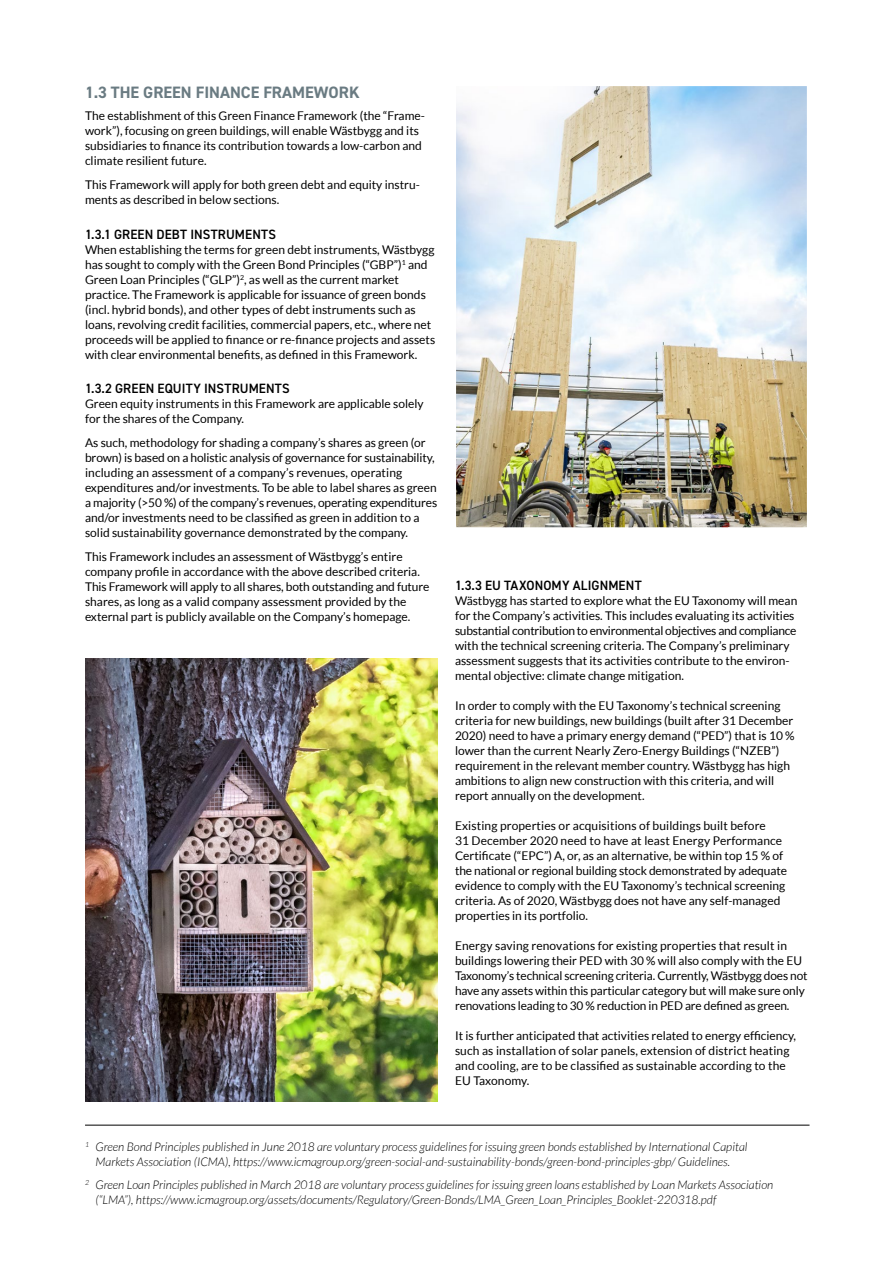
<style>
.page{position:relative;width:893px;height:1263px;background:#fff}
.page>*{position:absolute;margin:0;border:0;box-sizing:border-box;transform-origin:0 0}
.t1{font:700 16.5px "DIN2014";color:#6a7b82}
.t2{font:600 13.5px "DIN2014";letter-spacing:.01em;color:#000}
.t3{font:12px/15px "Lato";color:#000}
.t4{font:italic 300 12px/15px "Lato";color:#000;text-align:center}
</style>
<div class="page">
<hr style="left:85px;top:1125px;width:724px;height:1px;background:#000">
<img style="left:85px;top:658px;width:353px;height:443px">
<img style="left:456px;top:86px;width:351px;height:442px">
<h1 class="t1" style="left:85px;top:81px;width:276px">1.3 THE GREEN FINANCE FRAMEWORK</h1>
<p class="t3" style="left:85px;top:108px;width:341px">The establishment of this Green Finance Framework (the “Frame&shy;work”), focusing on green buildings, will enable Wästbygg and its subsidiaries to finance its contribution towards a low-carbon and climate resilient future.</p>
<p class="t3" style="left:85px;top:177px;width:336px">This Framework will apply for both green debt and equity instru&shy;ments as described in below sections.</p>
<p class="t2" style="left:85px;top:225px;width:192px">1.3.1 GREEN DEBT INSTRUMENTS</p>
<p class="t3" style="left:85px;top:242px;width:352px">When establishing the terms for green debt instruments, Wästbygg has sought to comply with the Green Bond Principles (“GBP”)<sup>1</sup> and Green Loan Principles (“GLP”)<sup>2</sup>, as well as the current market practice. The Framework is applicable for issuance of green bonds (incl. hybrid bonds), and other types of debt instruments such as loans, revolving credit facilities, commercial papers, etc., where net proceeds will be applied to finance or re-finance projects and assets with clear environmental benefits, as defined in this Framework.</p>
<p class="t2" style="left:85px;top:380px;width:206px">1.3.2 GREEN EQUITY INSTRUMENTS</p>
<p class="t3" style="left:85px;top:396px;width:340px">Green equity instruments in this Framework are applicable solely for the shares of the Company.</p>
<p class="t3" style="left:85px;top:435px;width:354px">As such, methodology for shading a company’s shares as green (or brown) is based on a holistic analysis of governance for sustainability, including an assessment of a company’s revenues, operating expenditures and/or investments. To be able to label shares as green a majority (&gt;50 %) of the company’s revenues, operating expenditures and/or investments need to be classified as green in addition to a solid sustainability governance demonstrated by the company.</p>
<p class="t3" style="left:85px;top:549px;width:346px">This Framework includes an assessment of Wästbygg’s entire company profile in accordance with the above described criteria.<br>This Framework will apply to all shares, both outstanding and future shares, as long as a valid company assessment provided by the external part is publicly available on the Company’s homepage.</p>
<p class="t2" style="left:455px;top:576px;width:188px">1.3.3 EU TAXONOMY ALIGNMENT</p>
<p class="t3" style="left:455px;top:593px;width:344px">Wästbygg has started to explore what the EU Taxonomy will mean for the Company’s activities. This includes evaluating its activities substantial contribution to environmental objectives and compliance with the technical screening criteria. The Company’s preliminary assessment suggests that its activities contribute to the environ&shy;mental objective: climate change mitigation.</p>
<p class="t3" style="left:455px;top:698px;width:341px">In order to comply with the EU Taxonomy’s technical screening criteria for new buildings, new buildings (built after 31 December 2020) need to have a primary energy demand (“PED”) that is 10 % lower than the current Nearly Zero-Energy Buildings (“NZEB”) requirement in the relevant member country. Wästbygg has high ambitions to align new construction with this criteria, and will report annually on the development.</p>
<p class="t3" style="left:455px;top:818px;width:333px">Existing properties or acquisitions of buildings built before<br>31 December 2020 need to have at least Energy Performance Certificate (“EPC”) A, or, as an alternative, be within top 15 % of the national or regional building stock demonstrated by adequate evidence to comply with the EU Taxonomy’s technical screening criteria. As of 2020, Wästbygg does not have any self-managed properties in its portfolio.</p>
<p class="t3" style="left:455px;top:938px;width:354px">Energy saving renovations for existing properties that result in buildings lowering their PED with 30 % will also comply with the EU Taxonomy’s technical screening criteria. Currently, Wästbygg does not have any assets within this particular category but will make sure only renovations leading to 30 % reduction in PED are defined as green.</p>
<p class="t3" style="left:455px;top:1028px;width:343px">It is further anticipated that activities related to energy efficiency, such as installation of solar panels, extension of district heating and cooling, are to be classified as sustainable according to the EU Taxonomy.</p>
<p class="t4" style="left:85px;top:1140px;width:664px"><sup>1</sup> Green Bond Principles published in June 2018 are voluntary process guidelines for issuing green bonds established by International Capital<br>Markets Association (ICMA), https://www.icmagroup.org/green-social-and-sustainability-bonds/green-bond-principles-gbp/ Guidelines.</p>
<p class="t4" style="left:96px;top:1177px;width:679px;text-align:left;text-indent:-11px"><sup>2</sup> Green Loan Principles published in March 2018 are voluntary process guidelines for issuing green loans established by Loan Markets Association (“LMA”), https://www.icmagroup.org/assets/documents/Regulatory/Green-Bonds/LMA_Green_Loan_Principles_Booklet-220318.pdf</p>
</div>
